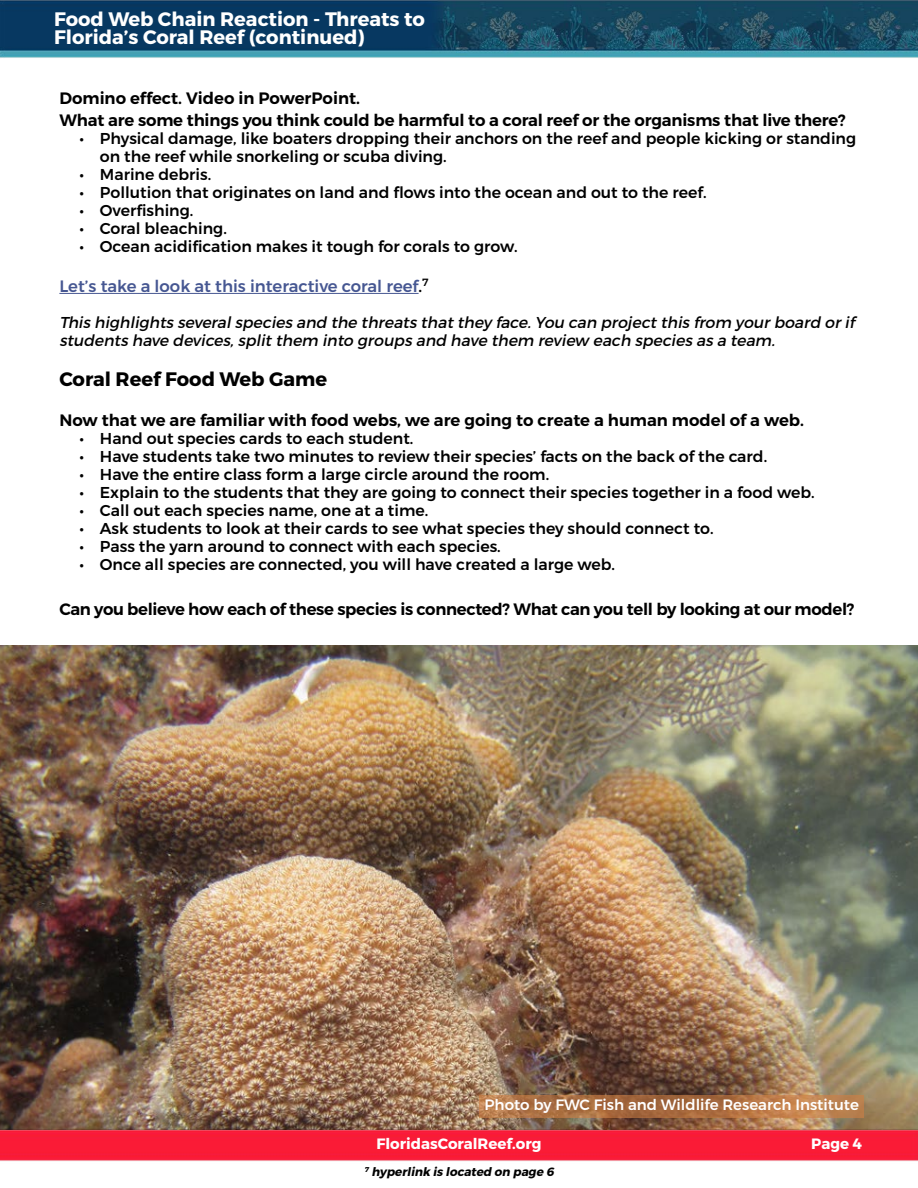
<style>
.page{position:relative;width:918px;height:1188px;background:#fff}
.page>*{position:absolute;margin:0;border:0;box-sizing:border-box;transform-origin:0 0}
.t1{font:700 19.5px/18px "Montserrat";color:#fff}
.t2{font:700 19.5px "Montserrat";color:#000}
.t3{font:600 16.5px "Montserrat";letter-spacing:-.01em;color:#000}
.t4{font:500 16.5px "Montserrat";color:#465792}
.t5{font:500 15.75px/18px "Montserrat";color:#000}
.t6{font:italic 15.75px/18px "Montserrat";letter-spacing:-.01em;color:#000}
.t7{font:500 15px "Montserrat";color:#fff}
.t8{font:700 15px "Montserrat";color:#fff}
.t9{font:italic 700 12px "Montserrat";color:#000}
.s1{color:#000}
</style>
<div class="page">
<img style="left:0;top:0;width:918px;height:1161px">
<hr style="left:59px;top:293px;width:360px;height:1px;background:#465792">
<svg style="left:480px;top:1096px;width:384px;height:22px;background:#b07346"></svg>
<p class="t1" style="left:54px;top:10px;width:372px">Food Web Chain Reaction - Threats to<br>Florida’s Coral Reef (continued)</p>
<p class="t3" style="left:59px;top:88px;width:302px">Domino effect. Video in PowerPoint.</p>
<p class="t3" style="left:59px;top:110px;width:788px">What are some things you think could be harmful to a coral reef or the organisms that live there?</p>
<p class="t5" style="left:100px;top:130px;width:758px;text-indent:-20px">• Physical damage, like boaters dropping their anchors on the reef and people kicking or standing on the reef while snorkeling or scuba diving.</p>
<p class="t5" style="left:80px;top:166px;width:133px">• Marine debris.</p>
<p class="t5" style="left:80px;top:184px;width:629px">• Pollution that originates on land and flows into the ocean and out to the reef.</p>
<p class="t5" style="left:80px;top:202px;width:115px">• Overfishing.</p>
<p class="t5" style="left:80px;top:220px;width:149px">• Coral bleaching.</p>
<p class="t5" style="left:80px;top:238px;width:439px">• Ocean acidification makes it tough for corals to grow.</p>
<p class="t4" style="left:59px;top:276px;width:371px">Let’s take a look at this interactive coral reef<span class="s1">.</span><sup>7</sup></p>
<p class="t6" style="left:59px;top:313px;width:797px">This highlights severalspecies and the threats that they face.You can project this from yourboard orif students have devices,split them into groups and have them review each species as a team.</p>
<p class="t2" style="left:59px;top:367px;width:269px">Coral Reef Food Web Game</p>
<p class="t3" style="left:59px;top:410px;width:746px">Now that we are familiar with food webs, we are going to create a human model of a web.</p>
<p class="t5" style="left:80px;top:429px;width:335px">• Hand out species cards to each student.</p>
<p class="t5" style="left:80px;top:447px;width:689px">• Have students take two minutes to review their species’ facts on the back of the card.</p>
<p class="t5" style="left:80px;top:465px;width:471px">• Have the entire class form a large circle around the room.</p>
<p class="t5" style="left:80px;top:483px;width:736px">• Explain to the students that they are going to connect their species together in a food web.</p>
<p class="t5" style="left:80px;top:501px;width:350px">• Call out each species name, one at a time.</p>
<p class="t5" style="left:80px;top:519px;width:635px">• Ask students to look at their cards to see what species they should connect to.</p>
<p class="t5" style="left:80px;top:537px;width:423px">• Pass the yarn around to connect with each species.</p>
<p class="t5" style="left:80px;top:555px;width:537px">• Once all species are connected, you will have created a large web.</p>
<p class="t3" style="left:59px;top:599px;width:797px">Can you believe how each of these species is connected? What can you tell by looking at our model?</p>
<p class="t7" style="left:485px;top:1096px;width:376px">Photo by FWC Fish and Wildlife Research Institute</p>
<p class="t8" style="left:376px;top:1134px;width:167px">FloridasCoralReef.org</p>
<p class="t9" style="left:364px;top:1164px;width:193px"><sup>7</sup> hyperlink is located on page 6</p>
<p class="t8" style="left:811px;top:1134px;width:52px">Page 4</p>
</div>
